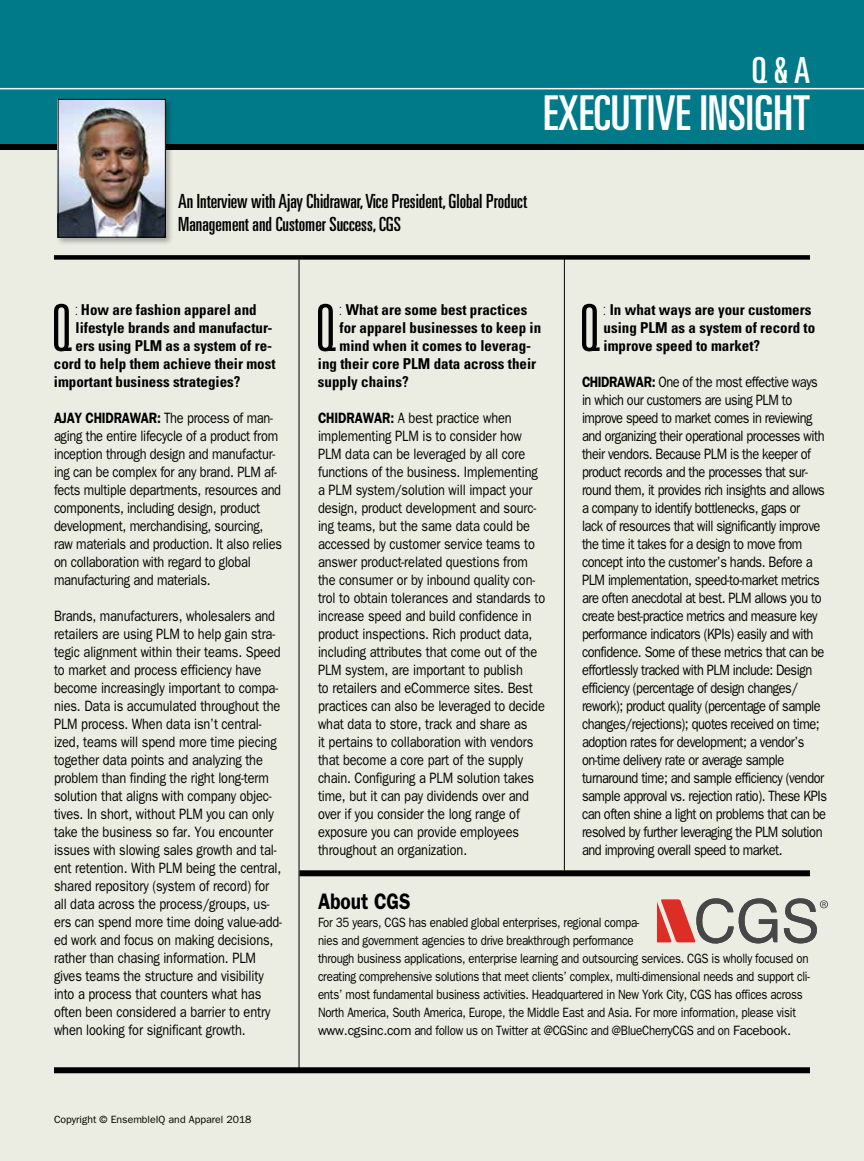
<style>
.page{position:relative;width:864px;height:1161px;background:#fff}
.page>*{position:absolute;margin:0;border:0;box-sizing:border-box;transform-origin:0 0}
.t1{font:300 ultra-condensed 64.8px "Univers";color:#000}
.t2{font:ultra-condensed 48px "Univers";color:#fff}
.t3{font:ultra-condensed 36px "Univers";color:#fff}
.t4{font:600 22.5px "Franklin Gothic";color:#000;scale:.85 1}
.t5{font:ultra-condensed 19.5px/23.4px "Univers";color:#000}
.t6{font:15px/18px "Franklin Gothic";letter-spacing:-.01em;color:#000;scale:.85 1}
.t7{font:15px/18px "Franklin Gothic";letter-spacing:-.035em;color:#000;scale:.85 1}
.t8{font:700 condensed 15px/18px "Univers";color:#000}
.t9{font:13.5px/18px "Franklin Gothic";letter-spacing:-.02em;color:#000;scale:.85 1}
.t10{font:10.5px "Franklin Gothic";color:#000}
.s1{font-weight:300;font-stretch:ultra-condensed}
.s2{font-weight:600}
</style>
<div class="page">
<div style="left:0;top:0;width:864px;height:144px;background:#007a89"></div>
<div style="left:0;top:144px;width:864px;height:1017px;background:#ebede2"></div>
<hr style="left:0;top:88px;width:864px;height:1px;background:#fff">
<div style="left:0;top:144px;width:864px;height:6px;background:#000"></div>
<div style="left:299px;top:870px;width:511px;height:6px;background:#000"></div>
<div style="left:56px;top:97px;width:118px;height:149px;background:#000;opacity:.3"></div>
<img style="left:60px;top:101px;width:104px;height:135px">
<div style="left:58px;top:99px;width:108px;height:139px;border:1px solid #000"></div>
<div style="left:54px;top:255px;width:756px;height:5px;background:#000"></div>
<hr style="left:299px;top:260px;width:1px;height:811px;background:#000">
<hr style="left:564px;top:257px;width:1px;height:613px;background:#000">
<div style="left:54px;top:1067px;width:756px;height:6px;background:#000"></div>
<svg style="left:657px;top:898px;width:171px;height:46px"></svg>
<h3 class="t3" style="left:752px;top:49px;width:60px">Q &amp; A</h3>
<h2 class="t2" style="left:543px;top:86px;width:268px">EXECUTIVE INSIGHT</h2>
<h3 class="t5" style="left:178px;top:189px;width:350px">An Interview with Ajay Chidrawar, Vice President, Global Product<br>Management and Customer Success, CGS</h3>
<h1 class="t1" style="left:51px;top:294px;width:23px">Q</h1>
<p class="t8" style="left:76px;top:301px;width:183px"><span class="s1">:</span> How are fashion apparel and</p>
<p class="t8" style="left:76px;top:319px;width:198px">lifestyle brands and manufactur-</p>
<p class="t8" style="left:76px;top:337px;width:198px">ers using PLM as a system of re-</p>
<p class="t8" style="left:54px;top:355px;width:223px">cord to help them achieve their most</p>
<p class="t8" style="left:54px;top:373px;width:188px">important business strategies?</p>
<p class="t6" style="left:54px;top:409px;width:270px"><span class="s2">AJAY CHIDRAWAR:</span> The process of man&shy;aging the entire lifecycle of a product from inception through design and manufactur&shy;ing can be complex for any brand. PLM af&shy;fects multiple departments, resources and components, including design, product development, merchandising, sourcing, raw materials and production. It also relies on collaboration with regard to global manufacturing and materials.</p>
<p class="t6" style="left:54px;top:607px;width:270px">Brands, manufacturers, wholesalers and retailers are using PLM to help gain stra&shy;tegic alignment within their teams. Speed to market and process efficiency have become increasingly important to compa&shy;nies. Data is accumulated throughout the PLM process. When data isn’t central&shy;ized, teams will spend more time piecing together data points and analyzing the problem than finding the right long-term solution that aligns with company objec&shy;tives. In short, without PLM you can only take the business so far. You encounter issues with slowing sales growth and tal&shy;ent retention. With PLM being the central, shared repository (system of record) for all data across the process/groups, us&shy;ers can spend more time doing value-add&shy;ed work and focus on making decisions, rather than chasing information. PLM gives teams the structure and visibility into a process that counters what has often been considered a barrier to entry when looking for significant growth.</p>
<p class="t10" style="left:54px;top:1114px;width:199px">Copyright © EnsembleIQ and Apparel 2018</p>
<h1 class="t1" style="left:315px;top:294px;width:23px">Q</h1>
<p class="t8" style="left:340px;top:301px;width:189px"><span class="s1">:</span> What are some best practices</p>
<p class="t8" style="left:340px;top:319px;width:203px">for apparel businesses to keep in</p>
<p class="t8" style="left:340px;top:337px;width:193px">mind when it comes to leverag-</p>
<p class="t8" style="left:318px;top:355px;width:220px">ing their core PLM data across their</p>
<p class="t8" style="left:318px;top:373px;width:92px">supply chains?</p>
<p class="t6" style="left:318px;top:409px;width:269px"><span class="s2">CHIDRAWAR:</span> A best practice when implementing PLM is to consider how PLM data can be leveraged by all core functions of the business. Implementing a PLM system/solution will impact your design, product development and sourc&shy;ing teams, but the same data could be accessed by customer service teams to answer product-related questions from the consumer or by inbound quality con&shy;trol to obtain tolerances and standards to increase speed and build confidence in product inspections. Rich product data, including attributes that come out of the PLM system, are important to publish<br>to retailers and eCommerce sites. Best practices can also be leveraged to decide what data to store, track and share as<br>it pertains to collaboration with vendors that become a core part of the supply chain. Configuring a PLM solution takes time, but it can pay dividends over and over if you consider the long range of exposure you can provide employees throughout an organization.</p>
<h1 class="t1" style="left:579px;top:294px;width:23px">Q</h1>
<p class="t8" style="left:604px;top:301px;width:213px"><span class="s1">:</span> In what ways are your customers using PLM as a system of record to improve speed to market?</p>
<p class="t7" style="left:582px;top:373px;width:290px"><span class="s2">CHIDRAWAR:</span> One of the most effective ways in which our customers are using PLM to improve speed to market comes in reviewing and organizing their operational processes with their vendors. Because PLM is the keeper of product records and the processes that sur&shy;round them, it provides rich insights and allows a company to identify bottlenecks, gaps or<br>lack of resources that will significantly improve the time it takes for a design to move from concept into the customer’s hands. Before a PLM implementation, speed-to-market metrics are often anecdotal at best. PLM allows you to create best-practice metrics and measure key performance indicators (KPIs) easily and with confidence. Some of these metrics that can be effortlessly tracked with PLM include: Design efficiency (percentage of design changes/ rework); product quality (percentage of sample changes/rejections); quotes received on time; adoption rates for development; a vendor’s on-time delivery rate or average sample turnaround time; and sample efficiency (vendor sample approval vs. rejection ratio). These KPIs can often shine a light on problems that can be resolved by further leveraging the PLM solution and improving overall speed to market.</p>
<h3 class="t4" style="left:318px;top:888px;width:110px">About CGS</h3>
<p class="t9" style="left:318px;top:914px;width:580px">For 35 years, CGS has enabled global enterprises, regional compa-<br>nies and government agencies to drive breakthrough performance<br>through business applications, enterprise learning and outsourcing services. CGS is wholly focused on creating comprehensive solutions that meet clients’ complex, multi-dimensional needs and support cli&shy;ents’ most fundamental business activities. Headquartered in New York City, CGS has offices across North America, South America, Europe, the Middle East and Asia. For more information, please visit www.cgsinc.com and follow us on Twitter at @CGSinc and @BlueCherryCGS and on Facebook.</p>
</div>
